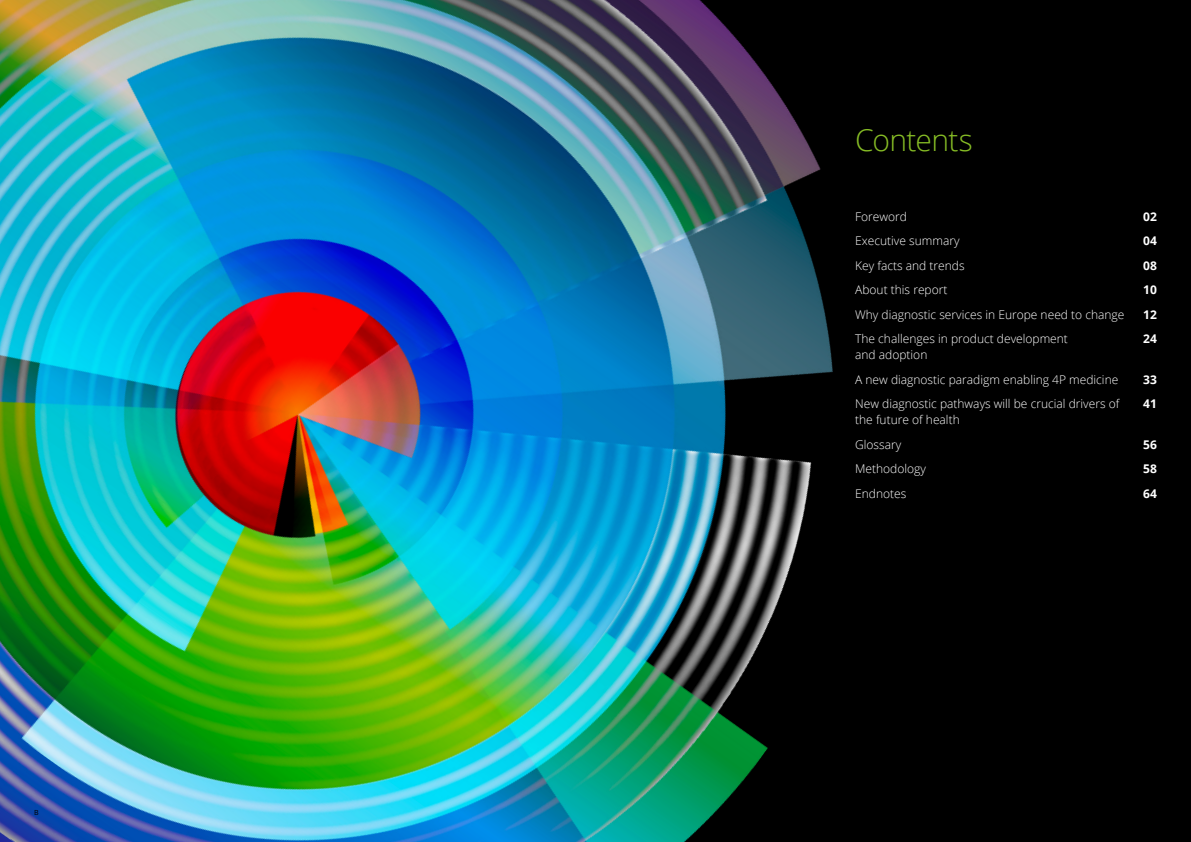
<style>
.page{position:relative;width:1191px;height:842px;background:#000}
.page>*{position:absolute;margin:0;border:0;box-sizing:border-box;transform-origin:0 0}
.t1{font:300 30px "Open Sans";letter-spacing:-.02em;color:#86bc25}
.t2{font:300 12px/24.5px "Open Sans";color:#fff}
.t3{font:700 12px "Open Sans";color:#fff}
.t4{font:7px "Open Sans";color:#000}
</style>
<div class="page">
<img style="left:0;top:0;width:833px;height:842px">
<p class="t4" style="left:34px;top:807px;width:6px">B</p>
<h1 class="t1" style="left:855px;top:119px;width:119px">Contents</h1>
<p class="t2" style="left:855px;top:204px;width:53px">Foreword</p>
<p class="t3" style="left:1143px;top:208px;width:15px">02</p>
<p class="t2" style="left:855px;top:228px;width:106px">Executive summary</p>
<p class="t3" style="left:1143px;top:232px;width:15px">04</p>
<p class="t2" style="left:855px;top:253px;width:111px">Key facts and trends</p>
<p class="t3" style="left:1143px;top:257px;width:15px">08</p>
<p class="t2" style="left:855px;top:277px;width:94px">About this report</p>
<p class="t3" style="left:1143px;top:281px;width:15px">10</p>
<p class="t2" style="left:855px;top:302px;width:271px">Why diagnostic services in Europe need to change</p>
<p class="t3" style="left:1143px;top:306px;width:15px">12</p>
<p class="t2" style="left:855px;top:326px;width:214px">The challenges in product development</p>
<p class="t3" style="left:1143px;top:330px;width:15px">24</p>
<p class="t2" style="left:855px;top:342px;width:265px">and adoption<br>A new diagnostic paradigm enabling 4P medicine</p>
<p class="t3" style="left:1143px;top:371px;width:15px">33</p>
<p class="t2" style="left:855px;top:391px;width:266px">New diagnostic pathways will be crucial drivers of</p>
<p class="t3" style="left:1143px;top:395px;width:15px">41</p>
<p class="t2" style="left:855px;top:407px;width:106px">the future of health<br>Glossary</p>
<p class="t3" style="left:1143px;top:436px;width:15px">56</p>
<p class="t2" style="left:855px;top:456px;width:72px">Methodology</p>
<p class="t3" style="left:1143px;top:460px;width:15px">58</p>
<p class="t2" style="left:855px;top:481px;width:53px">Endnotes</p>
<p class="t3" style="left:1143px;top:485px;width:15px">64</p>
</div>
